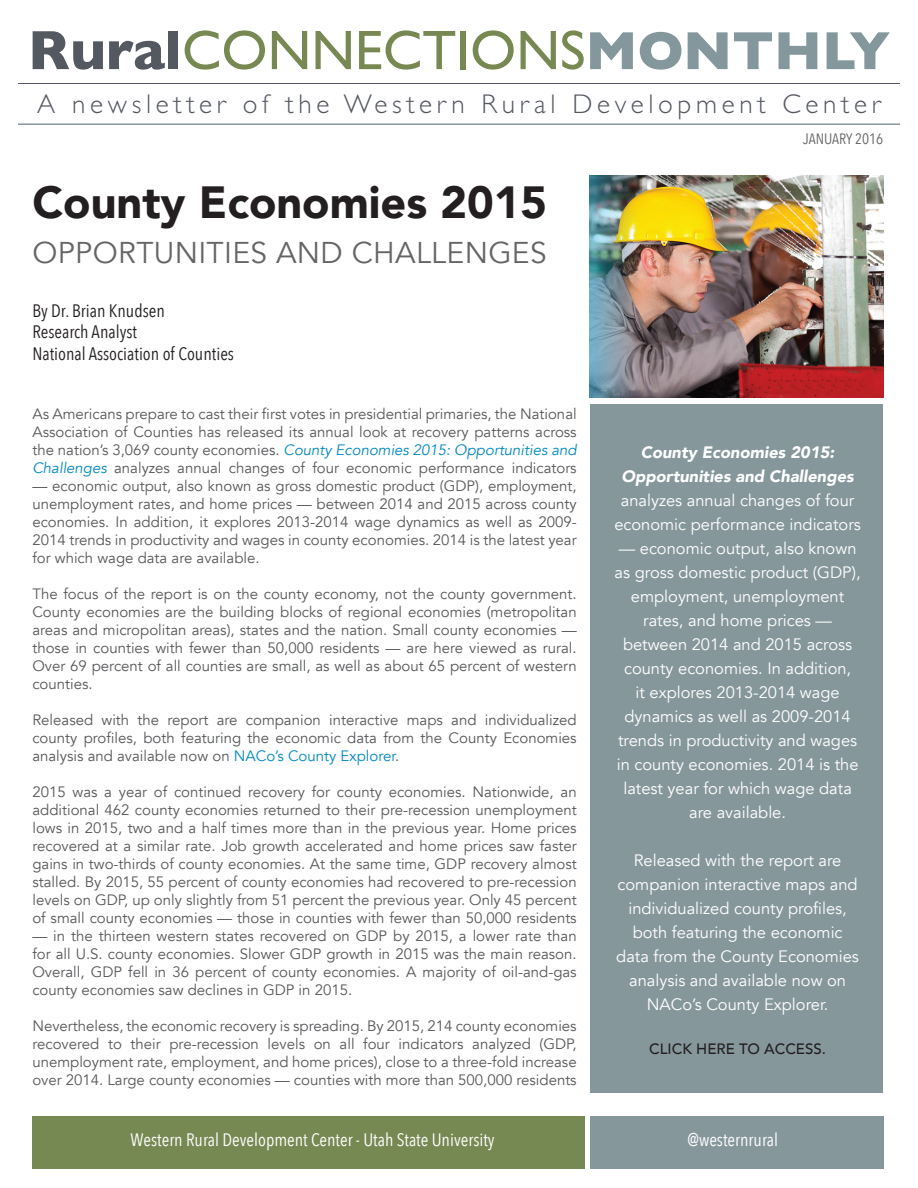
<style>
.page{position:relative;width:918px;height:1188px;background:#fff}
.page>*{position:absolute;margin:0;border:0;box-sizing:border-box;transform-origin:0 0}
.t1{font:55.95px "Gill Sans";color:#778852}
.t2{font:900 45px "Avenir";color:#231f20}
.t3{font:30px "Avenir";letter-spacing:.01em;color:#656568}
.t4{font:300 27.15px "Gill Sans";letter-spacing:.17em;color:#545861}
.t5{font:18px "Avenir Next Condensed";color:#fff}
.t6{font:18px "Avenir Next Condensed";color:#231f20}
.t7{font:16.5px/24px "Avenir";color:#fff;text-align:center}
.t8{font:15px/18px "Avenir";color:#57585a;text-align:justify}
.t9{font:500 15px "Avenir";color:#231f20}
.t10{font:15px "Avenir Next Condensed";color:#656568}
.s1{font-weight:700;color:#545861}
.s2{font-weight:700;font-size:54.3px;color:#84979c}
.s3{font-style:italic;color:#0088bf}
.s4{color:#0088bf}
.s5{font-weight:900;font-style:italic}
</style>
<div class="page">
<hr style="left:18px;top:83px;width:882px;height:1px;background:#545861">
<img style="left:590px;top:176px;width:293px;height:221px">
<hr style="left:18px;top:123px;width:882px;height:2px;background:#86979c">
<div style="left:590px;top:404px;width:292px;height:689px;background:#86979c"></div>
<div style="left:590px;top:1116px;width:293px;height:53px;background:#86979c"></div>
<div style="left:32px;top:1116px;width:553px;height:53px;background:#778953"></div>
<p class="t1" style="left:28px;top:17px;width:864px"><span class="s1">Rural</span>CONNECTIONS<span class="s2">MONTHLY</span></p>
<p class="t4" style="left:37px;top:88px;width:845px">A newsletter of the Western Rural Development Center</p>
<p class="t10" style="left:803px;top:126px;width:81px">JANUARY 2016</p>
<p class="t2" style="left:32px;top:164px;width:516px">County Economies 2015</p>
<p class="t3" style="left:32px;top:235px;width:516px">OPPORTUNITIES AND CHALLENGES</p>
<p class="t6" style="left:32px;top:295px;width:134px">By Dr. Brian Knudsen</p>
<p class="t6" style="left:32px;top:317px;width:106px">Research Analyst</p>
<p class="t6" style="left:32px;top:338px;width:203px">National Association of Counties</p>
<p class="t8" style="left:32px;top:405px;width:546px">As Americans prepare to cast their first votes in presidential primaries, the National Association of Counties has released its annual look at recovery patterns across the nation’s 3,069 county economies. <span class="s3">County Economies 2015: Opportunities and Challenges</span> analyzes annual changes of four economic performance indicators</p>
<p class="t8" style="left:32px;top:477px;width:546px">— economic output, also known as gross domestic product (GDP), employment, unemployment rates, and home prices — between 2014 and 2015 across county economies. In addition, it explores 2013-2014 wage dynamics as well as 2009- 2014 trends in productivity and wages in county economies. 2014 is the latest year for which wage data are available.</p>
<p class="t8" style="left:32px;top:585px;width:546px">The focus of the report is on the county economy, not the county government.<br>County economies are the building blocks of regional economies (metropolitan areas and micropolitan areas), states and the nation. Small county economies — those in counties with fewer than 50,000 residents — are here viewed as rural.<br>Over 69 percent of all counties are small, as well as about 65 percent of western counties.</p>
<p class="t8" style="left:32px;top:711px;width:546px">Released with the report are companion interactive maps and individualized county profiles, both featuring the economic data from the County Economies analysis and available now on <span class="s4">NACo’s County Explorer</span>.</p>
<p class="t8" style="left:32px;top:783px;width:546px">2015 was a year of continued recovery for county economies. Nationwide, an additional 462 county economies returned to their pre-recession unemployment lows in 2015, two and a half times more than in the previous year. Home prices recovered at a similar rate. Job growth accelerated and home prices saw faster gains in two-thirds of county economies. At the same time, GDP recovery almost stalled. By 2015, 55 percent of county economies had recovered to pre-recession levels on GDP, up only slightly from 51 percent the previous year. Only 45 percent of small county economies — those in counties with fewer than 50,000 residents</p>
<p class="t8" style="left:32px;top:927px;width:546px">— in the thirteen western states recovered on GDP by 2015, a lower rate than for all U.S. county economies. Slower GDP growth in 2015 was the main reason.<br>Overall, GDP fell in 36 percent of county economies. A majority of oil-and-gas county economies saw declines in GDP in 2015.</p>
<p class="t8" style="left:32px;top:1017px;width:546px">Nevertheless, the economic recovery is spreading. By 2015, 214 county economies recovered to their pre-recession levels on all four indicators analyzed (GDP, unemployment rate, employment, and home prices), close to a three-fold increase over 2014. Large county economies — counties with more than 500,000 residents</p>
<p class="t7" style="left:614px;top:441px;width:248px"><span class="s5">County Economies 2015:<br>Opportunities and Challenges </span>analyzes annual changes of four economic performance indicators</p>
<p class="t7" style="left:615px;top:537px;width:247px">— economic output, also known as gross domestic product (GDP), employment, unemployment rates, and home prices — between 2014 and 2015 across county economies. In addition,<br>it explores 2013-2014 wage dynamics as well as 2009-2014 trends in productivity and wages in county economies. 2014 is the latest year for which wage data are available.</p>
<p class="t7" style="left:616px;top:849px;width:244px">Released with the report are companion interactive maps and individualized county profiles, both featuring the economic data from the County Economies analysis and available now on<br>NACo’s County Explorer.</p>
<p class="t9" style="left:649px;top:1036px;width:178px">CLICK HERE TO ACCESS.</p>
<p class="t5" style="left:131px;top:1125px;width:366px">Western Rural Development Center - Utah State University</p>
<p class="t5" style="left:688px;top:1125px;width:92px">@westernrural</p>
</div>
